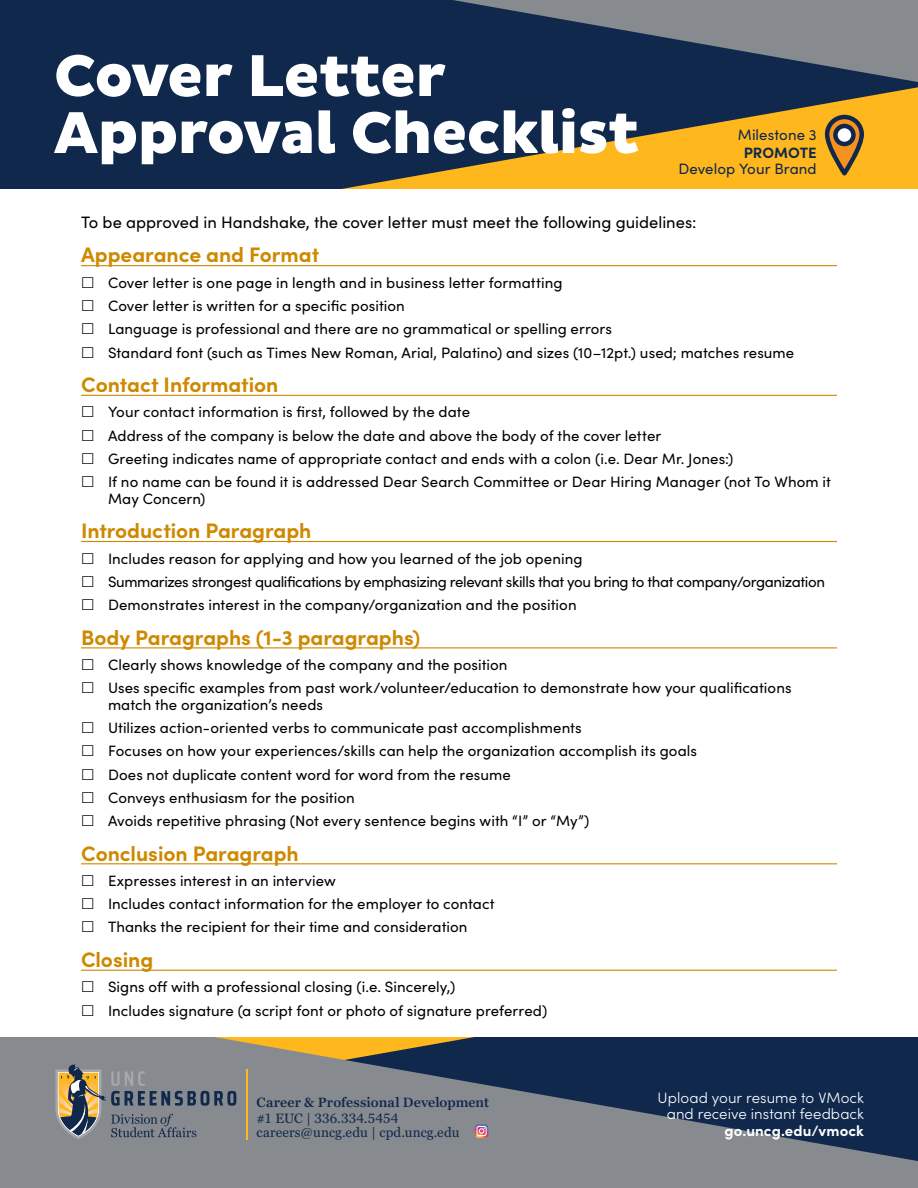
<style>
.page{position:relative;width:918px;height:1188px;background:#fff}
.page>*{position:absolute;margin:0;border:0;box-sizing:border-box;transform-origin:0 0}
.t1{font:800 60px/57px "Pluto Sans";letter-spacing:-.01em;color:#fff}
.t2{font:700 21px "Sofia Pro";letter-spacing:-.005em;color:#ce8900}
.t3{font:16.5px "Sofia Pro";color:#000}
.t4{font:15px/23.2px "Sofia Pro";letter-spacing:.005em;color:#000}
.t5{font:300 15px/16.5px "Sofia Pro";letter-spacing:.005em;color:#fff;text-align:right}
.t6{font:15px "Sofia Pro";letter-spacing:.005em;color:#10284c}
.t7{font:700 15px "Sofia Pro";letter-spacing:.005em;color:#fff}
.t8{font:700 15px "Sofia Pro";color:#10284c}
.t9{font:13.5px/13.5px "Georgia Pro W01";letter-spacing:.01em;color:#10284c}
.t10{font:600 13.5px "Georgia Pro";letter-spacing:.005em;color:#10284c}
</style>
<div class="page">
<svg style="left:10px;top:1037px;width:908px;height:151px;background:#626a75"></svg>
<svg style="left:0;top:0;width:918px;height:189px;background:#434642"></svg>
<svg style="left:376px;top:0;width:542px;height:84px;background:#415167"></svg>
<hr style="left:246px;top:1069px;width:1px;height:70px;background:#ffb71e">
<svg style="left:55px;top:1064px;width:181px;height:75px;background:#7f8080"></svg>
<svg style="left:475px;top:1124px;width:13px;height:14px"></svg>
<hr style="left:81px;top:265px;width:756px;height:1px;background:#ce8900">
<hr style="left:81px;top:395px;width:756px;height:1px;background:#ce8900">
<hr style="left:81px;top:541px;width:756px;height:1px;background:#ce8900">
<hr style="left:81px;top:647px;width:756px;height:1px;background:#ce8900">
<hr style="left:81px;top:863px;width:756px;height:1px;background:#ce8900">
<hr style="left:81px;top:970px;width:756px;height:1px;background:#ce8900">
<svg style="left:825px;top:115px;width:39px;height:61px"></svg>
<svg style="left:829px;top:119px;width:30px;height:50px"></svg>
<div style="left:833px;top:124px;width:23px;height:22px;background:#10284c;border-radius:50%"></div>
<div style="left:838px;top:128px;width:13px;height:14px;background:#fff;border-radius:50%"></div>
<h1 class="t1" style="left:54px;top:49px;width:587px">Cover Letter<br>Approval Checklist</h1>
<p class="t6" style="left:738px;top:123px;width:80px">Milestone 3</p>
<p class="t8" style="left:744px;top:141px;width:75px">PROMOTE</p>
<p class="t6" style="left:678px;top:158px;width:140px">Develop Your Brand</p>
<p class="t3" style="left:81px;top:210px;width:617px">To be approved in Handshake, the cover letter must meet the following guidelines:</p>
<h2 class="t2" style="left:81px;top:239px;width:240px">Appearance and Format</h2>
<p class="t4" style="left:108px;top:270px;width:688px">Cover letter is one page in length and in business letter formatting<br>Cover letter is written for a specific position<br>Language is professional and there are no grammatical or spelling errors<br>Standard font (such as Times New Roman, Arial, Palatino) and sizes (10–12pt.) used; matches resume</p>
<h2 class="t2" style="left:81px;top:369px;width:199px">Contact Information</h2>
<p class="t4" style="left:108px;top:400px;width:724px">Your contact information is first, followed by the date<br>Address of the company is below the date and above the body of the cover letter<br>Greeting indicates name of appropriate contact and ends with a colon (i.e. Dear Mr. Jones:)<br>If no name can be found it is addressed Dear Search Committee or Dear Hiring Manager (not To Whom it</p>
<p class="t4" style="left:108px;top:486px;width:99px">May Concern)</p>
<h2 class="t2" style="left:81px;top:515px;width:232px">Introduction Paragraph</h2>
<p class="t4" style="left:108px;top:546px;width:718px">Includes reason for applying and how you learned of the job opening<br>Summarizes strongest qualifications by emphasizing relevant skills that you bring to that company/organization<br>Demonstrates interest in the company/organization and the position</p>
<h2 class="t2" style="left:81px;top:621px;width:341px">Body Paragraphs (1-3 paragraphs)</h2>
<p class="t4" style="left:108px;top:652px;width:685px">Clearly shows knowledge of the company and the position<br>Uses specific examples from past work/volunteer/education to demonstrate how your qualifications</p>
<p class="t4" style="left:108px;top:692px;width:591px">match the organization’s needs<br>Utilizes action-oriented verbs to communicate past accomplishments<br>Focuses on how your experiences/skills can help the organization accomplish its goals Does not duplicate content word for word from the resume<br>Conveys enthusiasm for the position<br>Avoids repetitive phrasing (Not every sentence begins with “I” or “My”)</p>
<h2 class="t2" style="left:81px;top:837px;width:219px">Conclusion Paragraph</h2>
<p class="t4" style="left:108px;top:868px;width:388px">Expresses interest in an interview<br>Includes contact information for the employer to contact<br>Thanks the recipient for their time and consideration</p>
<h2 class="t2" style="left:81px;top:943px;width:74px">Closing</h2>
<p class="t4" style="left:108px;top:975px;width:441px">Signs off with a professional closing (i.e. Sincerely,)<br>Includes signature (a script font or photo of signature preferred)</p>
<p class="t10" style="left:257px;top:1095px;width:234px">Career &amp; Professional Development</p>
<p class="t9" style="left:257px;top:1112px;width:204px">#1 EUC | 336.334.5454 careers@uncg.edu | cpd.uncg.edu</p>
<p class="t5" style="left:658px;top:1088px;width:208px">Upload your resume to VMock and receive instant feedback</p>
<p class="t7" style="left:725px;top:1119px;width:141px">go.uncg.edu/vmock</p>
</div>
